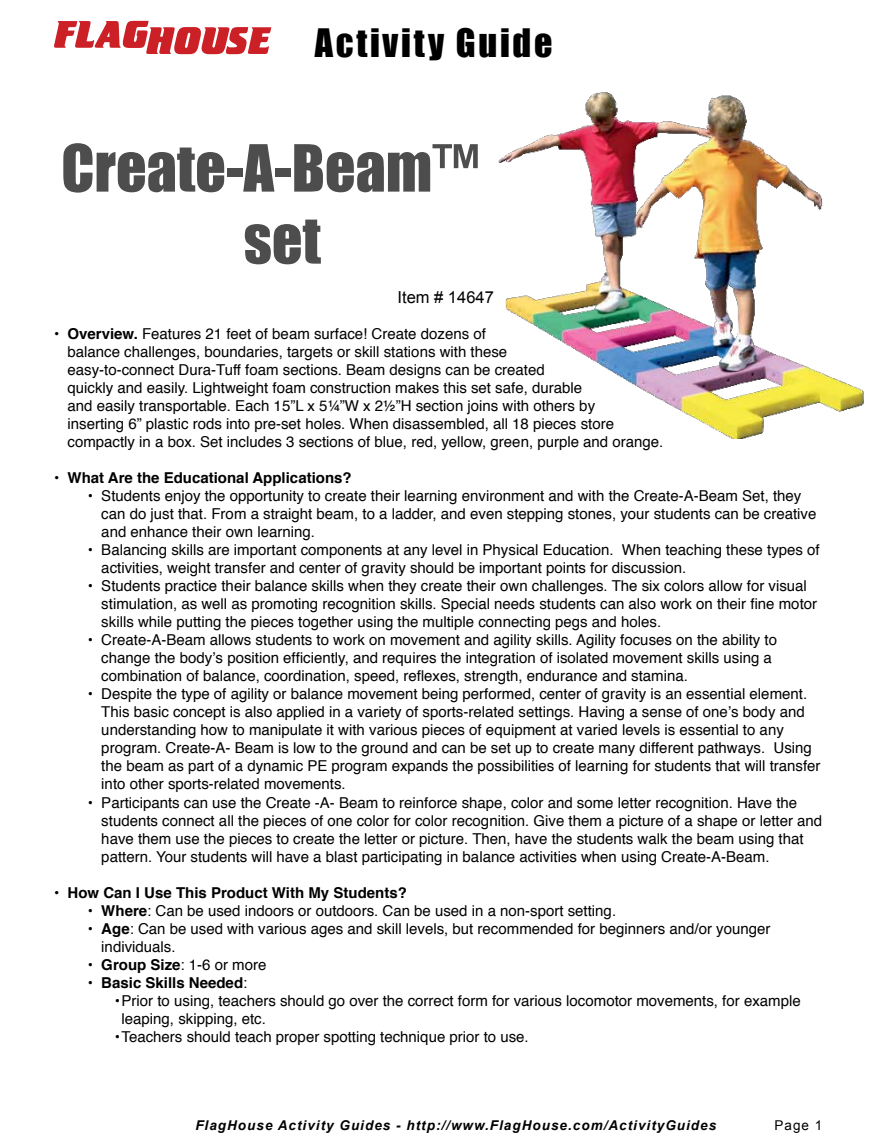
<style>
.page{position:relative;width:882px;height:1141px;background:#fff}
.page>*{position:absolute;margin:0;border:0;box-sizing:border-box;transform-origin:0 0}
.t1{font:60px/72px "Impact";color:#4d4d4d;text-align:center}
.t2{font:36px "Impact";letter-spacing:.075em;color:#000}
.t3{font:16.5px "Arial";color:#000}
.t4{font:15px/18px "Helvetica";color:#000}
.t5{font:700 15px "Helvetica";color:#000}
.t6{font:italic 700 13.5px "Arial";letter-spacing:.075em;color:#000}
.t7{font:13.5px "Arial";color:#000}
.s1{font-weight:700}
.s2{font-weight:400}
</style>
<div class="page">
<svg style="left:54px;top:21px;width:217px;height:33px"></svg>
<img style="left:498px;top:92px;width:366px;height:346px">
<h2 class="t2" style="left:315px;top:15px;width:239px">Activity Guide</h2>
<h1 class="t1" style="left:61px;top:130px;width:419px">Create-A-Beam™ set</h1>
<p class="t3" style="left:397px;top:287px;width:98px">Item # 14647</p>
<p class="t4" style="left:68px;top:325px;width:597px;text-indent:-14px"><span class="s1">• Overview.</span> Features 21 feet of beam surface! Create dozens of<br>balance challenges, boundaries, targets or skill stations with these<br>easy-to-connect Dura-Tuff foam sections. Beam designs can be created<br>quickly and easily. Lightweight foam construction makes this set safe, durable<br>and easily transportable. Each 15”L x 5¼”W x 2½”H section joins with others by<br>inserting 6” plastic rods into pre-set holes. When disassembled, all 18 pieces store compactly in a box. Set includes 3 sections of blue, red, yellow, green, purple and orange.</p>
<p class="t5" style="left:54px;top:466px;width:299px">• What Are the Educational Applications?</p>
<p class="t4" style="left:101px;top:487px;width:716px;text-indent:-14px">• Students enjoy the opportunity to create their learning environment and with the Create-A-Beam Set, they can do just that. From a straight beam, to a ladder, and even stepping stones, your students can be creative and enhance their own learning.</p>
<p class="t4" style="left:101px;top:541px;width:719px;text-indent:-14px">• Balancing skills are important components at any level in Physical Education. When teaching these types of activities, weight transfer and center of gravity should be important points for discussion.</p>
<p class="t4" style="left:101px;top:577px;width:717px;text-indent:-14px">• Students practice their balance skills when they create their own challenges. The six colors allow for visual stimulation, as well as promoting recognition skills. Special needs students can also work on their fine motor skills while putting the pieces together using the multiple connecting pegs and holes.</p>
<p class="t4" style="left:101px;top:631px;width:677px;text-indent:-14px">• Create-A-Beam allows students to work on movement and agility skills. Agility focuses on the ability to change the body’s position efficiently, and requires the integration of isolated movement skills using a combination of balance, coordination, speed, reflexes, strength, endurance and stamina.</p>
<p class="t4" style="left:101px;top:685px;width:720px;text-indent:-14px">• Despite the type of agility or balance movement being performed, center of gravity is an essential element.<br>This basic concept is also applied in a variety of sports-related settings. Having a sense of one’s body and understanding how to manipulate it with various pieces of equipment at varied levels is essential to any program. Create-A- Beam is low to the ground and can be set up to create many different pathways. Using the beam as part of a dynamic PE program expands the possibilities of learning for students that will transfer into other sports-related movements.</p>
<p class="t4" style="left:101px;top:793px;width:722px;text-indent:-14px">• Participants can use the Create -A- Beam to reinforce shape, color and some letter recognition. Have the students connect all the pieces of one color for color recognition. Give them a picture of a shape or letter and have them use the pieces to create the letter or picture. Then, have the students walk the beam using that pattern. Your students will have a blast participating in balance activities when using Create-A-Beam.</p>
<p class="t5" style="left:54px;top:880px;width:354px">• How Can I Use This Product With My Students?</p>
<p class="t4" style="left:88px;top:901px;width:529px"><span class="s1">• Where</span>: Can be used indoors or outdoors. Can be used in a non-sport setting.</p>
<p class="t4" style="left:101px;top:919px;width:670px;text-indent:-14px"><span class="s1">• Age</span>: Can be used with various ages and skill levels, but recommended for beginners and/or younger individuals.</p>
<p class="t5" style="left:88px;top:952px;width:180px">• Group Size<span class="s2">: 1-6 or more</span></p>
<p class="t5" style="left:88px;top:970px;width:161px">• Basic Skills Needed<span class="s2">:</span></p>
<p class="t4" style="left:122px;top:991px;width:680px;text-indent:-7px">•Prior to using, teachers should go over the correct form for various locomotor movements, for example leaping, skipping, etc.</p>
<p class="t4" style="left:115px;top:1027px;width:415px">•Teachers should teach proper spotting technique prior to use.</p>
<p class="t6" style="left:195px;top:1116px;width:522px">FlagHouse Activity Guides - http://www.FlagHouse.com/ActivityGuides</p>
<p class="t7" style="left:774px;top:1116px;width:49px">Page 1</p>
</div>
